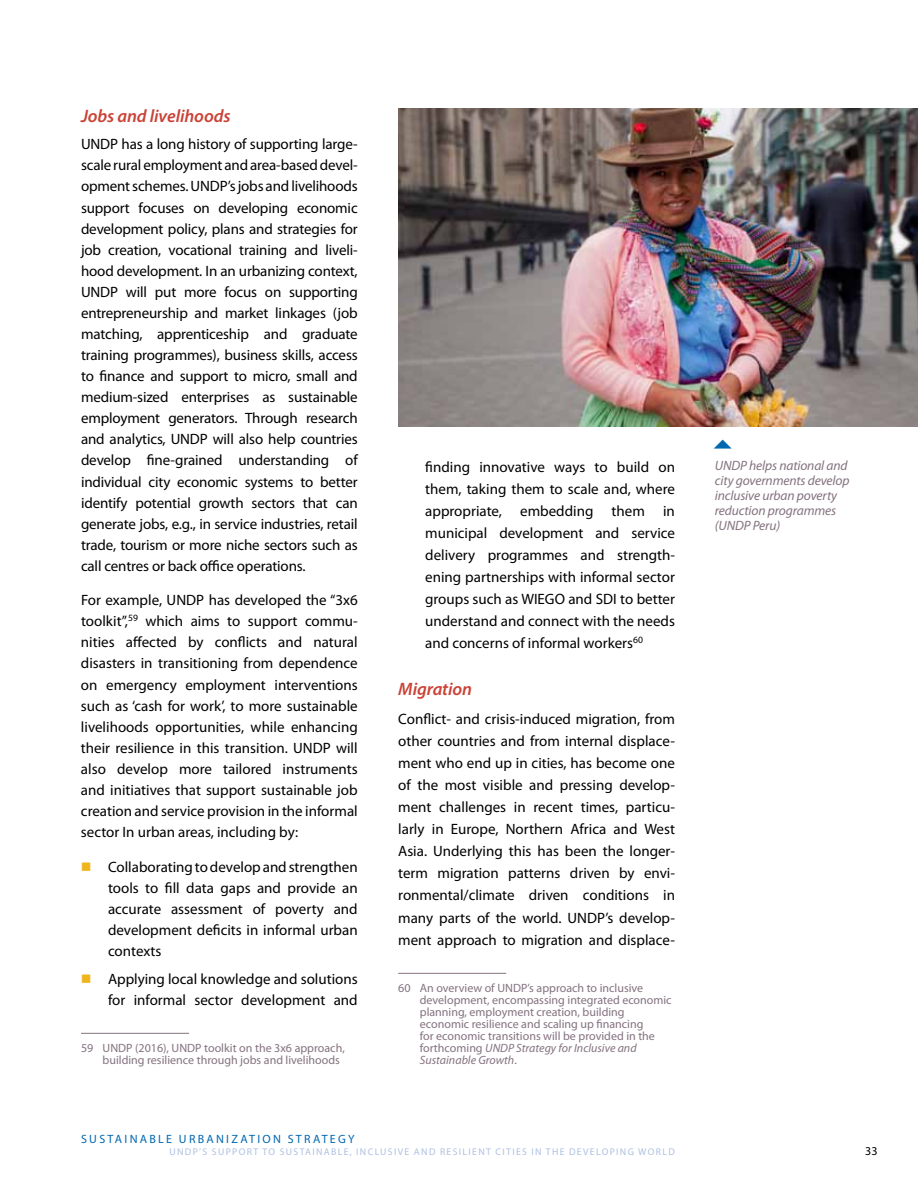
<style>
.page{position:relative;width:918px;height:1188px;background:#fff}
.page>*{position:absolute;margin:0;border:0;box-sizing:border-box;transform-origin:0 0}
.t1{font:italic 600 18px "Myriad Pro";letter-spacing:-.005em;color:#ca4236}
.t2{font:15px/21.1px "Myriad Pro";color:#000;text-align:justify}
.t3{font:italic 13.5px/15px "Myriad Pro";letter-spacing:-.01em;color:#84727f}
.t4{font:12px/12px "Myriad Pro";color:#84727f}
.t5{font:12px "Myriad Pro";letter-spacing:.245em;color:#0067b1}
.t6{font:12px "Myriad Pro";color:#000}
.t7{font:9.75px "Myriad Pro";letter-spacing:.215em;color:#adc0e2}
.t8{font:9.75px "Myriad Pro";letter-spacing:.145em;color:#adc0e2}
.s1{font-style:italic}
</style>
<div class="page">
<hr style="left:398px;top:973px;width:108px;height:1px;background:#84727f">
<hr style="left:81px;top:1033px;width:108px;height:1px;background:#84727f">
<img style="left:398px;top:108px;width:520px;height:319px">
<p class="t1" style="left:81px;top:104px;width:151px">Jobs and livelihoods</p>
<p class="t2" style="left:81px;top:133px;width:278px">UNDP has a long history of supporting large&shy;scale rural employment and area-based devel&shy;opment schemes. UNDP’s jobs and livelihoods support focuses on developing economic development policy, plans and strategies for job creation, vocational training and liveli&shy;hood development. In an urbanizing context, UNDP will put more focus on supporting entrepreneurship and market linkages (job matching, apprenticeship and graduate training programmes), business skills, access to finance and support to micro, small and medium-sized enterprises as sustainable employment generators. Through research and analytics, UNDP will also help countries develop fine-grained understanding of individual city economic systems to better identify potential growth sectors that can generate jobs, e.g., in service industries, retail trade, tourism or more niche sectors such as call centres or back office operations.</p>
<p class="t2" style="left:81px;top:590px;width:278px">For example, UNDP has developed the “3x6 toolkit”,<sup>59</sup> which aims to support commu&shy;nities affected by conflicts and natural disasters in transitioning from dependence on emergency employment interventions such as ‘cash for work’, to more sustainable livelihoods opportunities, while enhancing their resilience in this transition. UNDP will also develop more tailored instruments and initiatives that support sustainable job creation and service provision in the informal sector In urban areas, including by:</p>
<p class="t2" style="left:108px;top:856px;width:251px">Collaborating to develop and strengthen tools to fill data gaps and provide an accurate assessment of poverty and development deficits in informal urban contexts</p>
<p class="t2" style="left:108px;top:968px;width:251px">Applying local knowledge and solutions for informal sector development and</p>
<p class="t4" style="left:103px;top:1042px;width:244px;text-indent:-22px">59 UNDP (2016), UNDP toolkit on the 3x6 approach, building resilience through jobs and livelihoods</p>
<p class="t2" style="left:425px;top:455px;width:251px;line-height:22px">finding innovative ways to build on them, taking them to scale and, where appropriate, embedding them in municipal development and service delivery programmes and strength&shy;ening partnerships with informal sector groups such as WIEGO and SDI to better understand and connect with the needs and concerns of informal workers<sup>60</sup></p>
<p class="t1" style="left:398px;top:677px;width:75px">Migration</p>
<p class="t2" style="left:398px;top:707px;width:278px;line-height:22px">Conflict- and crisis-induced migration, from other countries and from internal displace&shy;ment who end up in cities, has become one of the most visible and pressing develop&shy;ment challenges in recent times, particu&shy;larly in Europe, Northern Africa and West Asia. Underlying this has been the longer&shy;term migration patterns driven by envi&shy;ronmental/climate driven conditions in many parts of the world. UNDP’s develop&shy;ment approach to migration and displace-</p>
<p class="t4" style="left:420px;top:982px;width:253px;text-indent:-22px">60 An overview of UNDP’s approach to inclusive development, encompassing integrated economic planning, employment creation, building economic resilience and scaling up financing<br>for economic transitions will be provided in the forthcoming <span class="s1">UNDP Strategy for Inclusive and Sustainable Growth</span>.</p>
<p class="t5" style="left:81px;top:1132px;width:9px">sus</p>
<p class="t5" style="left:108px;top:1132px;width:17px">t aina</p>
<p class="t5" style="left:149px;top:1132px;width:66px">ble u rbani</p>
<p class="t5" style="left:231px;top:1132px;width:35px">zat ion</p>
<p class="t5" style="left:288px;top:1132px;width:68px">st rat egy</p>
<p class="t7" style="left:169px;top:1146px;width:51px">UNDP’s suppo</p>
<p class="t7" style="left:247px;top:1146px;width:40px">rt to sus</p>
<p class="t7" style="left:300px;top:1146px;width:13px">taina</p>
<p class="t7" style="left:331px;top:1146px;width:32px">ble, inc</p>
<p class="t7" style="left:375px;top:1146px;width:12px">lusi</p>
<p class="t7" style="left:398px;top:1146px;width:25px">ve and</p>
<p class="t8" style="left:440px;top:1146px;width:169px">resi lient ci ties in the developin</p>
<p class="t7" style="left:628px;top:1146px;width:48px">g world</p>
<p class="t3" style="left:715px;top:458px;width:136px">UNDP helps national and city governments develop inclusive urban poverty reduction programmes (UNDP Peru)</p>
<p class="t6" style="left:865px;top:1144px;width:14px">33</p>
</div>
